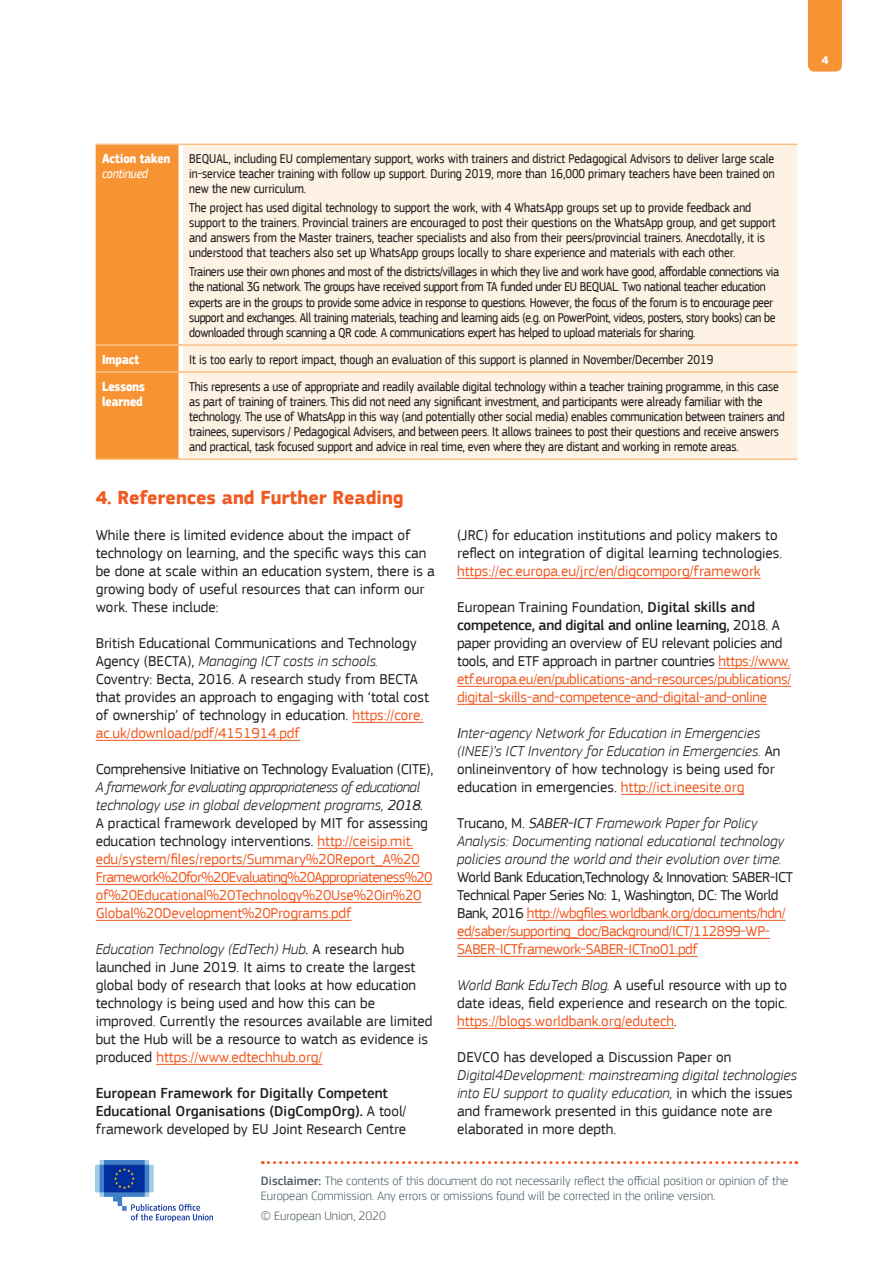
<style>
.page{position:relative;width:893px;height:1263px;background:#fff}
.page>*{position:absolute;margin:0;border:0;box-sizing:border-box;transform-origin:0 0}
.H2{font:700 19.5px "EC Square Sans Pro";color:#f15921}
.body{font:15px/18px "EC Square Sans Pro";color:#231f20}
.body-2{font:15px/18px "EC Square Sans Pro";letter-spacing:-.02em;color:#f15921}
.body-3{font:italic 300 15px/18px "EC Square Sans Pro";color:#231f20}
.body-4{font:500 15px/18px "EC Square Sans Pro";color:#231f20}
.Table_body{font:13.5px/15px "EC Square Sans Cond Pro";letter-spacing:-.01em;color:#231f20}
.Table_bold{font:700 13.5px/15px "EC Square Sans Cond Pro";color:#fff}
.disclaimer{font:300 12.75px/15px "EC Square Sans Pro";color:#4c5c65}
.t1{font:700 12px "EC Square Sans Pro";color:#fff}
.s1{font-weight:400;font-style:italic}
.s2{font-weight:300;font-style:italic}
.s3{color:#f15921}
.s4{color:#231f20}
.s5{font-weight:300;font-style:italic;color:#231f20}
.s6{font-style:italic;color:#231f20}
.s7{font-style:italic}
.s8{font-weight:400}
.s9{font-weight:500;color:#231f20}
.s10{font-weight:400;font-style:normal}
.s11{font-weight:400;font-style:normal;color:#f15921}
.s12{font-weight:500}
</style>
<div class="page">
<div style="left:808px;top:0;width:34px;height:72px;background:#f79332"></div>
<div style="left:96px;top:145px;width:82px;height:313px;background:#f79332"></div>
<div style="left:183px;top:145px;width:614px;height:313px;background:#fef2e5"></div>
<hr style="left:96px;top:458px;width:85px;height:2px;background:#fcc188">
<hr style="left:181px;top:458px;width:616px;height:2px;background:#fcc188">
<hr style="left:96px;top:144px;width:85px;height:1px;background:#fcc188">
<hr style="left:181px;top:144px;width:616px;height:1px;background:#fcc188">
<hr style="left:96px;top:344px;width:85px;height:2px;background:#fcc188">
<hr style="left:181px;top:344px;width:616px;height:2px;background:#fcc188">
<hr style="left:96px;top:371px;width:85px;height:2px;background:#fcc188">
<hr style="left:181px;top:371px;width:616px;height:2px;background:#fcc188">
<hr style="left:352px;top:722px;width:71px;height:1px;background:#f15921">
<hr style="left:96px;top:740px;width:204px;height:1px;background:#f15921">
<hr style="left:318px;top:848px;width:95px;height:1px;background:#f15921">
<hr style="left:96px;top:866px;width:324px;height:1px;background:#f15921">
<hr style="left:96px;top:884px;width:337px;height:1px;background:#f15921">
<hr style="left:96px;top:902px;width:326px;height:1px;background:#f15921">
<hr style="left:96px;top:920px;width:255px;height:1px;background:#f15921">
<hr style="left:156px;top:1064px;width:166px;height:1px;background:#f15921">
<hr style="left:457px;top:578px;width:304px;height:1px;background:#f15921">
<hr style="left:719px;top:668px;width:71px;height:1px;background:#f15921">
<hr style="left:457px;top:686px;width:334px;height:1px;background:#f15921">
<hr style="left:457px;top:704px;width:310px;height:1px;background:#f15921">
<hr style="left:621px;top:794px;width:123px;height:1px;background:#f15921">
<hr style="left:527px;top:920px;width:258px;height:1px;background:#f15921">
<hr style="left:457px;top:938px;width:313px;height:1px;background:#f15921">
<hr style="left:457px;top:956px;width:241px;height:1px;background:#f15921">
<hr style="left:457px;top:1028px;width:217px;height:1px;background:#f15921">
<svg style="left:262px;top:1161px;width:535px;height:3px"></svg>
<img style="left:95px;top:1161px;width:118px;height:60px">
<p class="t1" style="left:821px;top:53px;width:9px">4</p>
<p class="Table_bold" style="left:102px;top:151px;width:70px">Action taken <span class="s1">continued</span></p>
<p class="Table_body" style="left:189px;top:151px;width:587px;text-align:justify">BEQUAL, including EU complementary support, works with trainers and district Pedagogical Advisors to deliver large scale in-service teacher training with follow up support. During 2019, more than 16,000 primary teachers have been trained on new the new curriculum.</p>
<p class="Table_body" style="left:189px;top:200px;width:588px">The project has used digital technology to support the work, with 4 WhatsApp groups set up to provide feedback and support to the trainers. Provincial trainers are encouraged to post their questions on the WhatsApp group, and get support and answers from the Master trainers, teacher specialists and also from their peers/provincial trainers. Anecdotally, it is understood that teachers also set up WhatsApp groups locally to share experience and materials with each other.</p>
<p class="Table_body" style="left:189px;top:265px;width:592px">Trainers use their own phones and most of the districts/villages in which they live and work have good, affordable connections via the national 3G network. The groups have received support from TA funded under EU BEQUAL. Two national teacher education experts are in the groups to provide some advice in response to questions. However, the focus of the forum is to encourage peer support and exchanges. All training materials, teaching and learning aids (e.g. on PowerPoint, videos, posters, story books) can be downloaded through scanning a QR code. A communications expert has helped to upload materials for sharing.</p>
<p class="Table_bold" style="left:102px;top:352px;width:39px">Impact</p>
<p class="Table_body" style="left:189px;top:352px;width:525px">It is too early to report impact, though an evaluation of this support is planned in November/December 2019</p>
<p class="Table_bold" style="left:102px;top:379px;width:44px">Lessons learned</p>
<p class="Table_body" style="left:189px;top:379px;width:597px">This represents a use of appropriate and readily available digital technology within a teacher training programme, in this case as part of training of trainers. This did not need any significant investment, and participants were already familiar with the technology. The use of WhatsApp in this way (and potentially other social media) enables communication between trainers and trainees, supervisors / Pedagogical Advisers, and between peers. It allows trainees to post their questions and receive answers and practical, task focused support and advice in real time, even where they are distant and working in remote areas.</p>
<p class="H2" style="left:96px;top:486px;width:309px">4. References and Further Reading</p>
<p class="body" style="left:96px;top:526px;width:341px">While there is limited evidence about the impact of technology on learning, and the specific ways this can be done at scale within an education system, there is a growing body of useful resources that can inform our work. These include:</p>
<p class="body" style="left:96px;top:634px;width:335px">British Educational Communications and Technology Agency (BECTA), <span class="s2">Managing ICT costs in schools.<br></span>Coventry: Becta, 2016. A research study from BECTA that provides an approach to engaging with ‘total cost of ownership’ of technology in education. <span class="s3">https://core. ac.uk/download/pdf/4151914.pdf</span></p>
<p class="body-2" style="left:96px;top:760px;width:339px"><span class="s4">Comprehensive Initiative on Technology Evaluation (CITE), </span><span class="s5">A framework for evaluating appropriateness of educational technology use in global development programs,</span> <span class="s6">2018.<br></span><span class="s4">A practical framework developed by MIT for assessing education technology interventions.</span> http://ceisip.mit. edu/system/files/reports/Summary%20Report_A%20<br>Framework%20for%20Evaluating%20Appropriateness%20 of%20Educational%20Technology%20Use%20in%20<br>Global%20Development%20Programs.pdf</p>
<p class="body" style="left:96px;top:940px;width:338px"><span class="s2">Education Technology (EdTech) Hub</span><span class="s7">.</span> A research hub launched in June 2019. It aims to create the largest global body of research that looks at how education technology is being used and how this can be improved. Currently the resources available are limited but the Hub will be a resource to watch as evidence is produced <span class="s3">https://www.edtechhub.org/</span></p>
<p class="body-4" style="left:96px;top:1084px;width:312px">European Framework for Digitally Competent<br>Educational Organisations (DigCompOrg). <span class="s8">A tool/ framework developed by EU Joint Research Centre</span></p>
<p class="body" style="left:457px;top:526px;width:327px">(JRC) for education institutions and policy makers to reflect on integration of digital learning technologies. <span class="s3">https://ec.europa.eu/jrc/en/digcomporg/framework</span></p>
<p class="body-2" style="left:457px;top:598px;width:336px"><span class="s4">European Training Foundation,</span> <span class="s9">Digital skills and competence, and digital and online learning,</span> <span class="s4">2018. A paper providing an overview of EU relevant policies and tools, and ETF approach in partner countries</span> https://www. etf.europa.eu/en/publications-and-resources/publications/ digital-skills-and-competence-and-digital-and-online</p>
<p class="body-3" style="left:457px;top:724px;width:325px"><span class="s8">I</span>nter-agency Network for Education in Emergencies (INEE)’s ICT Inventory for Education in Emergencies. <span class="s10">An onlineinventory of how technology is being used for education in emergencies.</span> <span class="s11">http://ict.ineesite.org</span></p>
<p class="body-2" style="left:457px;top:814px;width:337px"><span class="s4">Trucano, M.</span> <span class="s6">SABER-ICT</span> <span class="s5">Framework Paper for Policy Analysis: Documenting national educational technology policies around the world and their evolution over time.<br></span><span class="s4">World Bank Education,Technology &amp; Innovation: SABER-ICT Technical Paper Series No: 1, Washington, DC: The World Bank, 2016</span> http://wbgfiles.worldbank.org/documents/hdn/ ed/saber/supporting_doc/Background/ICT/112899-WP-SABER-ICTframework-SABER-ICTno01.pdf</p>
<p class="body" style="left:457px;top:976px;width:332px;text-align:justify"><span class="s2">World Bank EduTech Blog.</span> A useful resource with up to date ideas, field experience and research on the topic. <span class="s3">https://blogs.worldbank.org/edutech</span>.</p>
<p class="body" style="left:457px;top:1048px;width:341px">DEVCO has developed a Discussion Paper on <span class="s2">Digital4Development: mainstreaming digital technologies into EU support to quality education,</span> in which the issues and framework presented in this guidance note are elaborated in more depth.</p>
<p class="disclaimer" style="left:261px;top:1173px;width:529px"><span class="s12">Disclaimer:</span> The contents of this document do not necessarily reflect the official position or opinion of the<br>European Commission. Any errors or omissions found will be corrected in the online version.</p>
<p class="disclaimer" style="left:261px;top:1208px;width:127px">© European Union, 2020</p>
</div>
